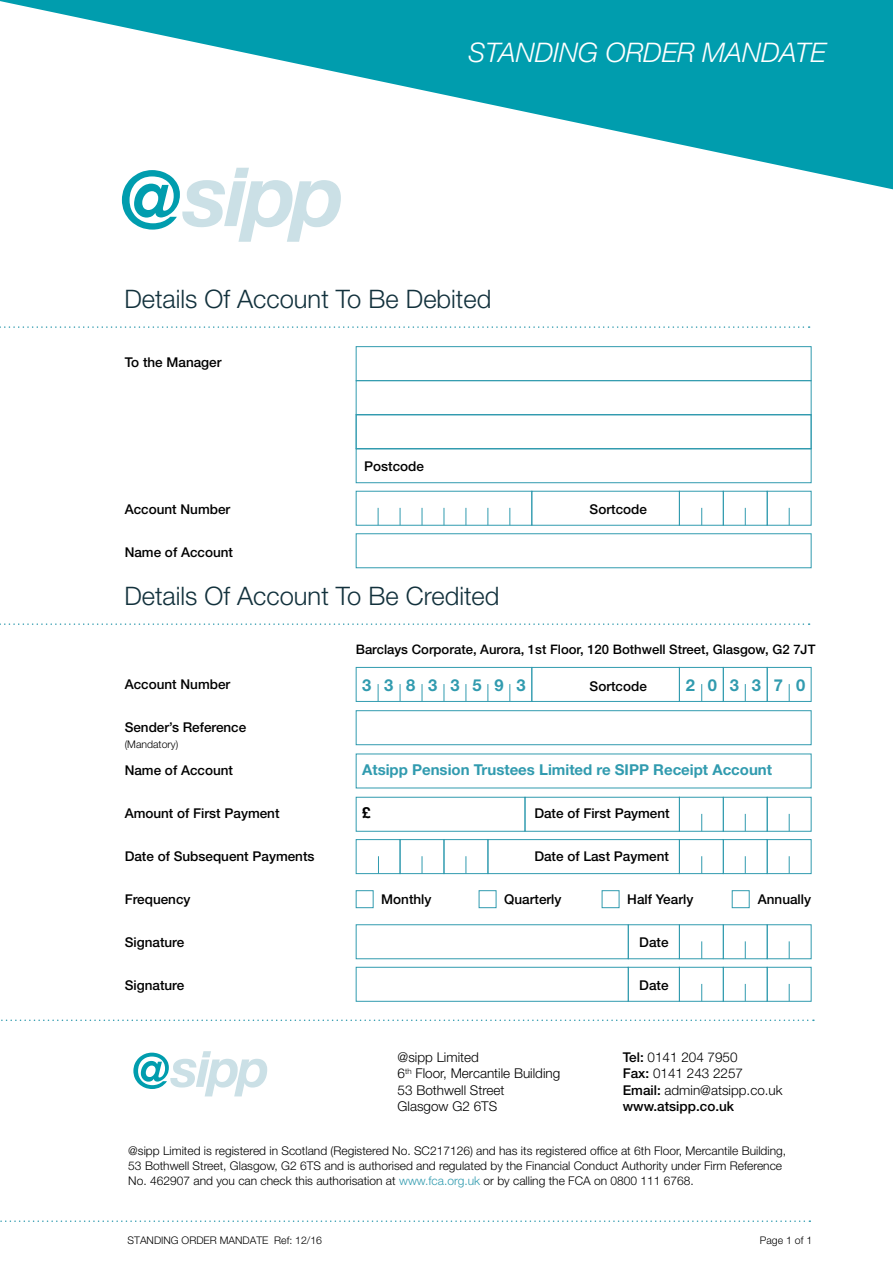
<style>
.page{position:relative;width:893px;height:1263px;background:#fff}
.page>*{position:absolute;margin:0;border:0;box-sizing:border-box;transform-origin:0 0}
.t1{font:italic 300 27px "Helvetica Neue";color:#fff}
.t2{font:300 25.5px "Helvetica Neue";color:#12313c}
.t3{font:700 16.5px "Helvetica Neue";letter-spacing:.78em;color:#319baf}
.t4{font:700 15px "Helvetica Neue";color:#319baf}
.t5{font:700 15px "Helvetica Neue";color:#000}
.t6{font:500 13.5px "Helvetica Neue";color:#000}
.t7{font:300 13.5px/16.5px "Helvetica Neue";color:#000}
.t8{font:500 13.2px "Helvetica Neue";color:#000}
.t9{font:300 12px/15px "Helvetica Neue";color:#000}
.t10{font:300 10.5px "Helvetica Neue";color:#000}
.s1{font-weight:500}
.s2{color:#319baf}
</style>
<div class="page">
<svg style="left:0;top:1220px;width:810px;height:2px"></svg>
<svg style="left:122px;top:189px;width:219px;height:53px"></svg>
<svg style="left:0;top:0;width:893px;height:189px;fill:#009dae"></svg>
<div style="left:356px;top:414px;width:455px;height:35px;border:1px solid #319baf"></div>
<div style="left:356px;top:448px;width:455px;height:35px;border:1px solid #319baf"></div>
<div style="left:356px;top:533px;width:455px;height:35px;border:1px solid #319baf"></div>
<div style="left:356px;top:710px;width:455px;height:35px;border:1px solid #319baf"></div>
<div style="left:356px;top:797px;width:169px;height:35px;border:1px solid #319baf"></div>
<div style="left:356px;top:346px;width:455px;height:35px;border:1px solid #319baf"></div>
<div style="left:356px;top:491px;width:176px;height:35px;border:1px solid #319baf"></div>
<svg style="left:378px;top:508px;width:1px;height:17px"></svg>
<svg style="left:400px;top:508px;width:1px;height:17px"></svg>
<svg style="left:422px;top:508px;width:1px;height:17px"></svg>
<svg style="left:444px;top:508px;width:1px;height:17px"></svg>
<svg style="left:466px;top:508px;width:1px;height:17px"></svg>
<svg style="left:487px;top:508px;width:1px;height:17px"></svg>
<svg style="left:509px;top:508px;width:1px;height:17px"></svg>
<div style="left:356px;top:667px;width:176px;height:35px;border:1px solid #319baf"></div>
<svg style="left:378px;top:684px;width:1px;height:17px"></svg>
<svg style="left:400px;top:684px;width:1px;height:17px"></svg>
<svg style="left:422px;top:684px;width:1px;height:17px"></svg>
<svg style="left:444px;top:684px;width:1px;height:17px"></svg>
<svg style="left:466px;top:684px;width:1px;height:17px"></svg>
<svg style="left:487px;top:684px;width:1px;height:17px"></svg>
<svg style="left:509px;top:684px;width:1px;height:17px"></svg>
<div style="left:531px;top:491px;width:149px;height:35px;border:1px solid #319baf"></div>
<div style="left:679px;top:491px;width:45px;height:35px;border:1px solid #319baf"></div>
<div style="left:723px;top:491px;width:45px;height:35px;border:1px solid #319baf"></div>
<div style="left:767px;top:491px;width:44px;height:35px;border:1px solid #319baf"></div>
<svg style="left:701px;top:508px;width:1px;height:17px"></svg>
<svg style="left:745px;top:508px;width:1px;height:17px"></svg>
<svg style="left:789px;top:508px;width:1px;height:17px"></svg>
<div style="left:531px;top:667px;width:149px;height:35px;border:1px solid #319baf"></div>
<div style="left:679px;top:667px;width:45px;height:35px;border:1px solid #319baf"></div>
<div style="left:723px;top:667px;width:45px;height:35px;border:1px solid #319baf"></div>
<div style="left:767px;top:667px;width:44px;height:35px;border:1px solid #319baf"></div>
<svg style="left:701px;top:684px;width:1px;height:17px"></svg>
<svg style="left:745px;top:684px;width:1px;height:17px"></svg>
<svg style="left:789px;top:684px;width:1px;height:17px"></svg>
<div style="left:525px;top:797px;width:155px;height:35px;border:1px solid #319baf"></div>
<div style="left:356px;top:924px;width:273px;height:35px;border:1px solid #319baf"></div>
<div style="left:628px;top:924px;width:52px;height:35px;border:1px solid #319baf"></div>
<div style="left:356px;top:967px;width:273px;height:35px;border:1px solid #319baf"></div>
<div style="left:628px;top:967px;width:52px;height:35px;border:1px solid #319baf"></div>
<div style="left:488px;top:839px;width:192px;height:35px;border:1px solid #319baf"></div>
<div style="left:679px;top:797px;width:45px;height:35px;border:1px solid #319baf"></div>
<div style="left:679px;top:924px;width:45px;height:35px;border:1px solid #319baf"></div>
<div style="left:679px;top:967px;width:45px;height:35px;border:1px solid #319baf"></div>
<div style="left:679px;top:839px;width:45px;height:35px;border:1px solid #319baf"></div>
<div style="left:356px;top:839px;width:44px;height:35px;border:1px solid #319baf"></div>
<div style="left:723px;top:797px;width:45px;height:35px;border:1px solid #319baf"></div>
<div style="left:723px;top:924px;width:45px;height:35px;border:1px solid #319baf"></div>
<div style="left:723px;top:967px;width:45px;height:35px;border:1px solid #319baf"></div>
<div style="left:723px;top:839px;width:45px;height:35px;border:1px solid #319baf"></div>
<div style="left:400px;top:839px;width:44px;height:35px;border:1px solid #319baf"></div>
<div style="left:767px;top:797px;width:44px;height:35px;border:1px solid #319baf"></div>
<div style="left:767px;top:924px;width:44px;height:35px;border:1px solid #319baf"></div>
<div style="left:767px;top:967px;width:44px;height:35px;border:1px solid #319baf"></div>
<div style="left:767px;top:839px;width:44px;height:35px;border:1px solid #319baf"></div>
<div style="left:444px;top:839px;width:44px;height:35px;border:1px solid #319baf"></div>
<svg style="left:701px;top:814px;width:1px;height:17px"></svg>
<svg style="left:701px;top:941px;width:1px;height:18px"></svg>
<svg style="left:701px;top:984px;width:1px;height:17px"></svg>
<svg style="left:701px;top:856px;width:1px;height:18px"></svg>
<svg style="left:378px;top:856px;width:1px;height:18px"></svg>
<svg style="left:745px;top:814px;width:1px;height:17px"></svg>
<svg style="left:745px;top:941px;width:1px;height:18px"></svg>
<svg style="left:745px;top:984px;width:1px;height:17px"></svg>
<svg style="left:745px;top:856px;width:1px;height:18px"></svg>
<svg style="left:422px;top:856px;width:1px;height:18px"></svg>
<svg style="left:789px;top:814px;width:1px;height:17px"></svg>
<svg style="left:789px;top:941px;width:1px;height:18px"></svg>
<svg style="left:789px;top:984px;width:1px;height:17px"></svg>
<svg style="left:789px;top:856px;width:1px;height:18px"></svg>
<svg style="left:466px;top:856px;width:1px;height:18px"></svg>
<div style="left:356px;top:890px;width:18px;height:18px;border:1px solid #319baf"></div>
<div style="left:479px;top:890px;width:17px;height:18px;border:1px solid #319baf"></div>
<div style="left:602px;top:890px;width:17px;height:18px;border:1px solid #319baf"></div>
<div style="left:732px;top:890px;width:18px;height:18px;border:1px solid #319baf"></div>
<svg style="left:1px;top:1019px;width:813px;height:2px"></svg>
<svg style="left:133px;top:1051px;width:134px;height:45px"></svg>
<svg style="left:0;top:326px;width:810px;height:2px"></svg>
<svg style="left:0;top:623px;width:810px;height:2px"></svg>
<h1 class="t1" style="left:468px;top:36px;width:359px">STANDING ORDER MANDATE</h1>
<h2 class="t2" style="left:124px;top:283px;width:369px">Details Of Account To Be Debited</h2>
<p class="t6" style="left:125px;top:355px;width:98px">To the Manager</p>
<p class="t6" style="left:125px;top:501px;width:107px">Account Number</p>
<p class="t6" style="left:125px;top:544px;width:110px">Name of Account</p>
<p class="t6" style="left:364px;top:458px;width:61px">Postcode</p>
<h2 class="t2" style="left:124px;top:580px;width:377px">Details Of Account To Be Credited</h2>
<p class="t6" style="left:590px;top:501px;width:59px">Sortcode</p>
<p class="t6" style="left:125px;top:676px;width:107px">Account Number</p>
<p class="t6" style="left:125px;top:719px;width:123px">Sender’s Reference</p>
<p class="t10" style="left:125px;top:738px;width:55px">(Mandatory)</p>
<p class="t6" style="left:125px;top:762px;width:110px">Name of Account</p>
<p class="t6" style="left:125px;top:805px;width:156px">Amount of First Payment</p>
<p class="t6" style="left:125px;top:848px;width:191px">Date of Subsequent Payments</p>
<p class="t6" style="left:125px;top:891px;width:67px">Frequency</p>
<p class="t6" style="left:125px;top:934px;width:61px">Signature</p>
<p class="t6" style="left:125px;top:977px;width:61px">Signature</p>
<p class="t8" style="left:356px;top:642px;width:461px">Barclays Corporate, Aurora, 1st Floor, 120 Bothwell Street, Glasgow, G2 7JT</p>
<h3 class="t3" style="left:362px;top:675px;width:165px">33833593</h3>
<p class="t6" style="left:590px;top:678px;width:59px">Sortcode</p>
<h3 class="t3" style="left:686px;top:675px;width:121px">203370</h3>
<p class="t4" style="left:362px;top:760px;width:411px">Atsipp Pension Trustees Limited re SIPP Receipt Account</p>
<p class="t5" style="left:362px;top:803px;width:10px">£</p>
<p class="t6" style="left:534px;top:805px;width:137px">Date of First Payment</p>
<p class="t6" style="left:534px;top:848px;width:136px">Date of Last Payment</p>
<p class="t6" style="left:381px;top:891px;width:52px">Monthly</p>
<p class="t6" style="left:504px;top:891px;width:59px">Quarterly</p>
<p class="t6" style="left:627px;top:891px;width:68px">Half Yearly</p>
<p class="t6" style="left:758px;top:891px;width:55px">Annually</p>
<p class="t6" style="left:639px;top:934px;width:31px">Date</p>
<p class="t6" style="left:639px;top:977px;width:31px">Date</p>
<p class="t7" style="left:398px;top:1048px;width:164px">@sipp Limited<br>6<sup>th</sup> Floor, Mercantile Building<br>53 Bothwell Street<br>Glasgow G2 6TS</p>
<p class="t7" style="left:623px;top:1048px;width:161px"><span class="s1">Tel:</span> 0141 204 7950<br><span class="s1">Fax:</span> 0141 243 2257<br><span class="s1">Email:</span> admin@atsipp.co.uk <span class="s1">www.atsipp.co.uk</span></p>
<p class="t9" style="left:128px;top:1143px;width:659px">@sipp Limited is registered in Scotland (Registered No. SC217126) and has its registered office at 6th Floor, Mercantile Building,<br>53 Bothwell Street, Glasgow, G2 6TS and is authorised and regulated by the Financial Conduct Authority under Firm Reference<br>No. 462907 and you can check this authorisation at <span class="s2">www.fca.org.uk</span> or by calling the FCA on 0800 111 6768.</p>
<p class="t10" style="left:128px;top:1234px;width:196px">STANDING ORDER MANDATE Ref: 12/16</p>
<p class="t10" style="left:760px;top:1234px;width:54px">Page 1 of 1</p>
</div>
